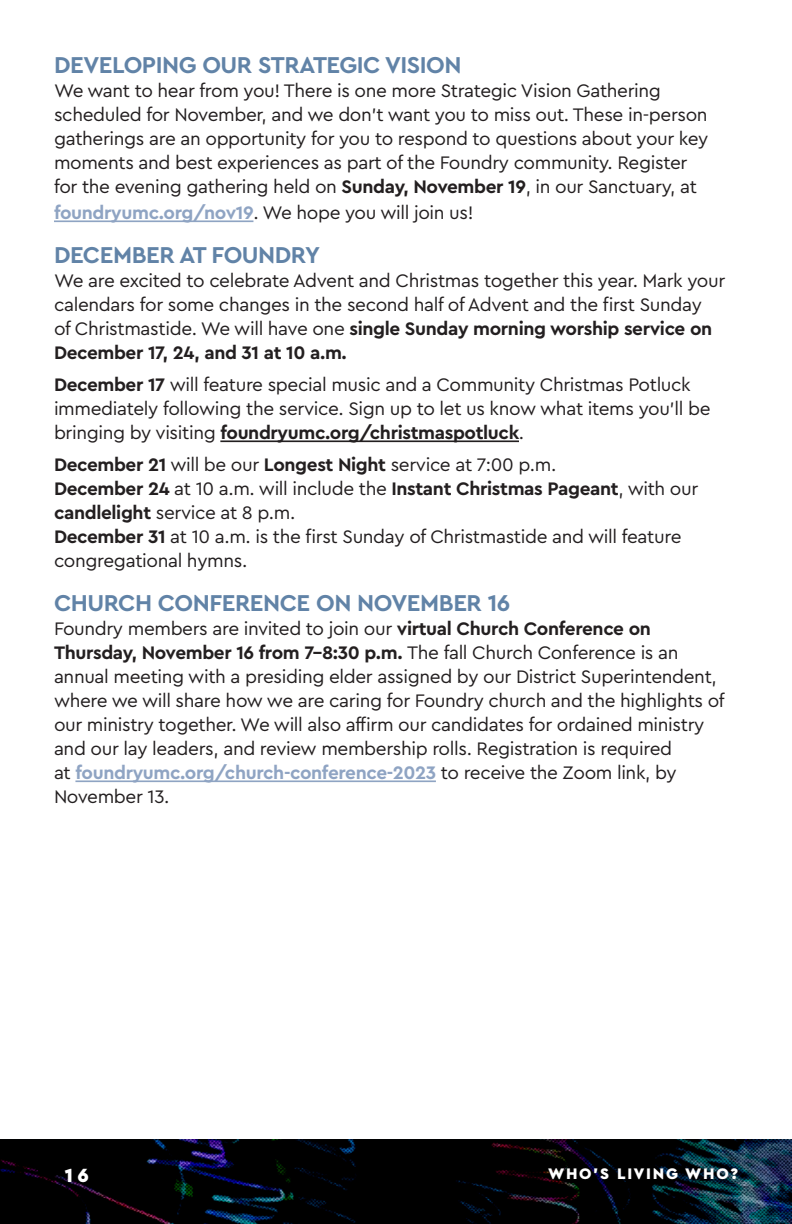
<style>
.page{position:relative;width:792px;height:1224px;background:#fff}
.page>*{position:absolute;margin:0;border:0;box-sizing:border-box;transform-origin:0 0}
.t1{font:700 24px "Cera Pro";letter-spacing:-.02em;color:#6183a7}
.t2{font:900 20px "Cera Pro";color:#fff}
.t3{font:19px/24px "Cera Pro";letter-spacing:-.02em;color:#231f20}
.t4{font:700 19px/24px "Cera Pro";letter-spacing:-.02em;color:#231f20}
.t5{font:900 16px "Cera Pro";letter-spacing:.11em;color:#fff}
.s1{font-weight:700}
.s2{font-weight:700;color:#8fa4c3}
.s3{font-weight:400}
</style>
<div class="page">
<img style="left:0;top:1139px;width:792px;height:85px">
<hr style="left:54px;top:220px;width:199px;height:2px;background:#8fa4c3">
<hr style="left:220px;top:440px;width:299px;height:2px;background:#231f20">
<hr style="left:75px;top:780px;width:361px;height:2px;background:#8fa4c3">
<p class="t1" style="left:54px;top:49px;width:409px">DEVELOPING OUR STRATEGIC VISION</p>
<p class="t3" style="left:54px;top:78px;width:656px">We want to hear from you! There is one more Strategic Vision Gathering scheduled for November, and we don’t want you to miss out. These in-person gatherings are an opportunity for you to respond to questions about your key moments and best experiences as part of the Foundry community. Register for the evening gathering held on <span class="s1">Sunday, November 19</span>, in our Sanctuary, at</p>
<p class="t3" style="left:54px;top:200px;width:421px"><span class="s2">foundryumc.org/nov19</span>. We hope you will join us!</p>
<p class="t1" style="left:54px;top:239px;width:268px">DECEMBER AT FOUNDRY</p>
<p class="t3" style="left:54px;top:268px;width:673px">We are excited to celebrate Advent and Christmas together this year. Mark your calendars for some changes in the second half of Advent and the first Sunday<br>of Christmastide. We will have one <span class="s1">single Sunday morning worship service on December 17, 24, and 31 at 10 a.m.</span></p>
<p class="t3" style="left:54px;top:372px;width:658px"><span class="s1">December 17</span> will feature special music and a Community Christmas Potluck immediately following the service. Sign up to let us know what items you’ll be bringing by visiting <span class="s1">foundryumc.org/christmaspotluck</span>.</p>
<p class="t3" style="left:54px;top:452px;width:504px"><span class="s1">December 21</span> will be our <span class="s1">Longest Night</span> service at 7:00 p.m.</p>
<p class="t4" style="left:54px;top:476px;width:646px">December 24 <span class="s3">at 10 a.m. will include the</span> Instant Christmas Pageant<span class="s3">, with our </span>candlelight <span class="s3">service at 8 p.m.</span></p>
<p class="t3" style="left:54px;top:524px;width:629px"><span class="s1">December 31</span> at 10 a.m. is the first Sunday of Christmastide and will feature congregational hymns.</p>
<p class="t1" style="left:54px;top:587px;width:458px">CHURCH CONFERENCE ON NOVEMBER 16</p>
<p class="t3" style="left:54px;top:616px;width:672px">Foundry members are invited to join our <span class="s1">virtual Church Conference on Thursday, November 16 from 7–8:30 p.m.</span> The fall Church Conference is an annual meeting with a presiding elder assigned by our District Superintendent, where we will share how we are caring for Foundry church and the highlights of our ministry together. We will also affirm our candidates for ordained ministry and our lay leaders, and review membership rolls. Registration is required<br>at <span class="s2">foundryumc.org/church-conference-2023</span> to receive the Zoom link, by November 13.</p>
<p class="t2" style="left:65px;top:1162px;width:26px">16</p>
<p class="t5" style="left:548px;top:1163px;width:191px">WHO’S LIVING WHO?</p>
</div>
